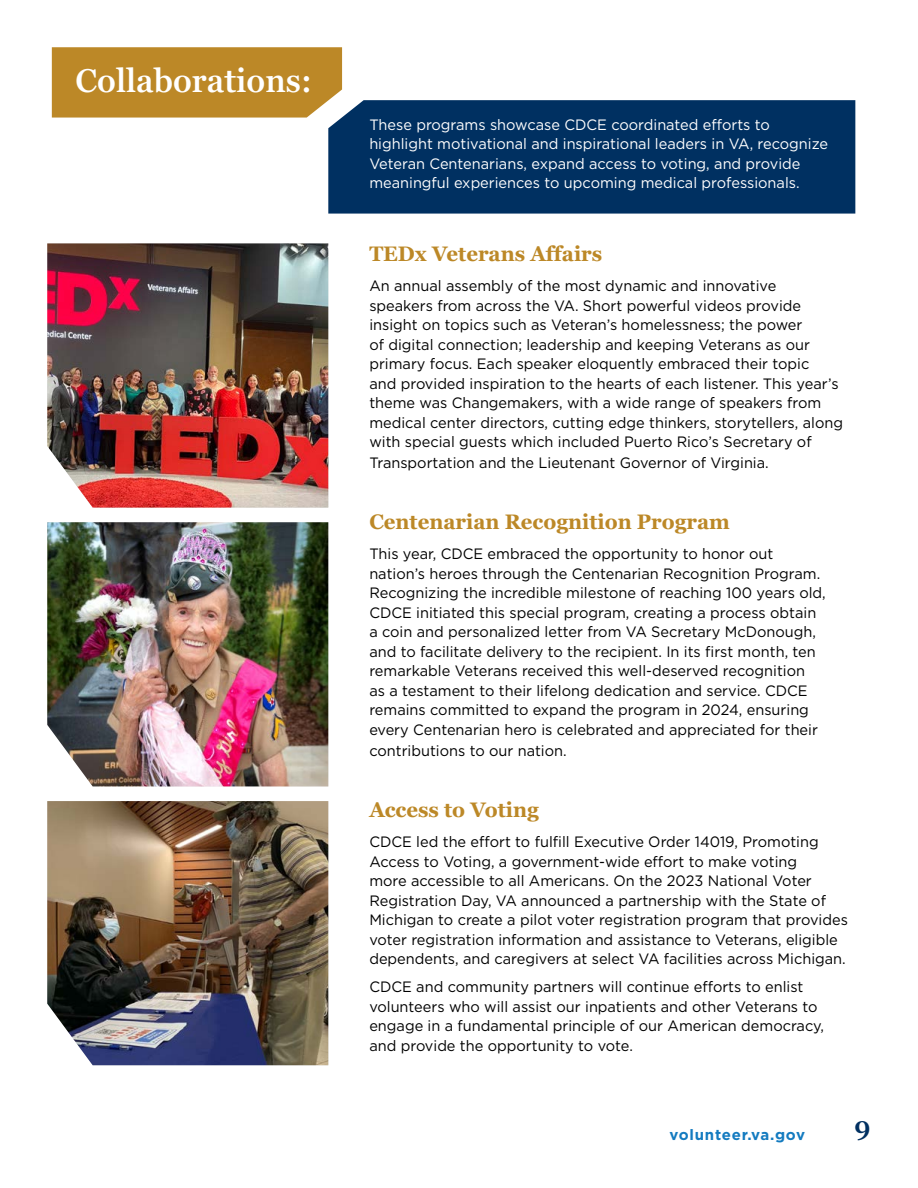
<style>
.page{position:relative;width:918px;height:1188px;background:#fff}
.page>*{position:absolute;margin:0;border:0;box-sizing:border-box;transform-origin:0 0}
.t1{font:600 33px "Georgia Pro";color:#fff}
.t2{font:600 27px "Georgia Pro";color:#003061}
.t3{font:700 21px "Georgia Pro";color:#bc8827}
.t4{font:15px/19.5px "Gotham";color:#000}
.t5{font:15px/19.5px "Gotham";color:#fff}
.t6{font:700 15px "Gotham HTF";letter-spacing:.05em;color:#147bc0}
</style>
<div class="page">
<div style="left:52px;top:47px;width:290px;height:71px;background:#bc8827"></div>
<div style="left:328px;top:100px;width:527px;height:114px;background:#003061"></div>
<img style="left:47px;top:522px;width:281px;height:264px">
<img style="left:47px;top:801px;width:281px;height:264px">
<img style="left:47px;top:243px;width:281px;height:265px">
<h2 class="t1" style="left:76px;top:62px;width:238px">Collaborations:</h2>
<p class="t5" style="left:369px;top:114px;width:460px">These programs showcase CDCE coordinated eforts to highlight motivational and inspirational leaders in VA, recognize Veteran Centenarians, expand access to voting, and provide meaningful experiences to upcoming medical professionals.</p>
<h3 class="t3" style="left:369px;top:242px;width:234px">TEDx Veterans Affairs</h3>
<p class="t4" style="left:369px;top:276px;width:475px">An annual assembly of the most dynamic and innovative speakers from across the VA. Short powerful videos provide insight on topics such as Veteran’s homelessness; the power<br>of digital connection; leadership and keeping Veterans as our primary focus. Each speaker eloquently embraced their topic<br>and provided inspiration to the hearts of each listener. This year’s theme was Changemakers, with a wide range of speakers from medical center directors, cutting edge thinkers, storytellers, along with special guests which included Puerto Rico’s Secretary of</p>
<p class="t4" style="left:369px;top:453px;width:401px">Transportation and the Lieutenant Governor of Virginia.</p>
<h3 class="t3" style="left:369px;top:510px;width:362px">Centenarian Recognition Program</h3>
<p class="t4" style="left:369px;top:544px;width:458px">This year, CDCE embraced the opportunity to honor out nation’s heroes through the Centenarian Recognition Program.<br>Recognizing the incredible milestone of reaching 100 years old, CDCE initiated this special program, creating a process obtain a coin and personalized letter from VA Secretary McDonough, and to facilitate delivery to the recipient. In its frst month, ten remarkable Veterans received this well-deserved recognition<br>as a testament to their lifelong dedication and service. CDCE remains committed to expand the program in 2024, ensuring every Centenarian hero is celebrated and appreciated for their</p>
<p class="t4" style="left:369px;top:741px;width:199px">contributions to our nation.</p>
<h3 class="t3" style="left:369px;top:797px;width:171px">Access to Voting</h3>
<p class="t4" style="left:369px;top:832px;width:480px">CDCE led the efort to fulfll Executive Order 14019, Promoting Access to Voting, a government-wide efort to make voting<br>more accessible to all Americans. On the 2023 National Voter Registration Day, VA announced a partnership with the State of Michigan to create a pilot voter registration program that provides voter registration information and assistance to Veterans, eligible dependents, and caregivers at select VA facilities across Michigan.</p>
<p class="t4" style="left:369px;top:977px;width:456px">CDCE and community partners will continue eforts to enlist volunteers who will assist our inpatients and other Veterans to engage in a fundamental principle of our American democracy, and provide the opportunity to vote.</p>
<p class="t6" style="left:670px;top:1126px;width:137px">volunteer.va.gov</p>
<h2 class="t2" style="left:854px;top:1115px;width:18px">9</h2>
</div>
